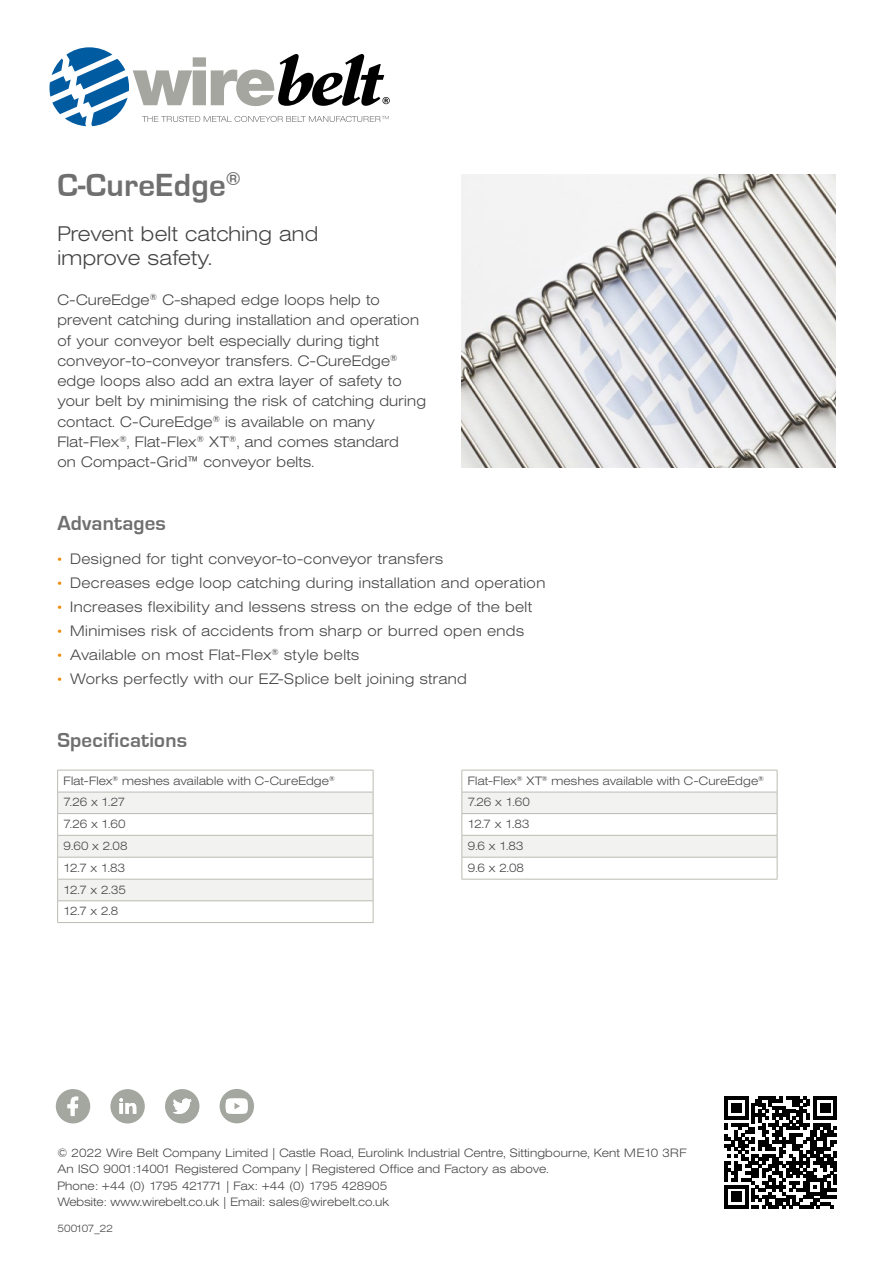
<style>
.page{position:relative;width:893px;height:1263px;background:#fff}
.page>*{position:absolute;margin:0;border:0;box-sizing:border-box;transform-origin:0 0}
.t1{font:700 33px "Eurostile";letter-spacing:.01em;color:#706f6f}
.t2{font:200 21px/24px "Helvetica Extended BQ";letter-spacing:.01em;color:#454444}
.t3{font:700 21px "Eurostile";letter-spacing:.01em;color:#706f6f}
.t4{font:200 15px/20.2px "Helvetica Extended BQ";letter-spacing:.01em;color:#454444}
.t5{font:200 12px/21.8px "Helvetica Extended BQ";letter-spacing:.01em;color:#454444}
.t6{font:200 10.5px "Helvetica Extended BQ";letter-spacing:-.01em;color:#454444}
.s1{font-size:13.5px;color:#f18700}
</style>
<div class="page">
<img style="left:462px;top:174px;width:374px;height:294px">
<svg style="left:50px;top:47px;width:340px;height:79px"></svg>
<svg style="left:55px;top:1089px;width:36px;height:35px"></svg>
<svg style="left:110px;top:1089px;width:35px;height:35px"></svg>
<svg style="left:165px;top:1089px;width:35px;height:35px"></svg>
<svg style="left:219px;top:1089px;width:35px;height:35px"></svg>
<svg style="left:724px;top:1096px;width:113px;height:113px"></svg>
<hr style="left:57px;top:922px;width:316px;height:1px;background:#bcbbb3">
<svg style="left:57px;top:770px;width:317px;height:152px"></svg>
<hr style="left:462px;top:879px;width:315px;height:1px;background:#bcbbb3">
<svg style="left:462px;top:770px;width:316px;height:109px"></svg>
<h1 class="t1" style="left:57px;top:167px;width:185px">C-CureEdge<sup>®</sup></h1>
<h2 class="t2" style="left:57px;top:222px;width:262px">Prevent belt catching and improve safety.</h2>
<p class="t4" style="left:57px;top:290px;width:370px">C-CureEdge<sup>®</sup> C-shaped edge loops help to prevent catching during installation and operation of your conveyor belt especially during tight conveyor-to-conveyor transfers. C-CureEdge<sup>® </sup>edge loops also add an extra layer of safety to your belt by minimising the risk of catching during contact. C-CureEdge<sup>®</sup> is available on many Flat-Flex<sup>®</sup>, Flat-Flex<sup>®</sup> XT<sup>®</sup>, and comes standard<br>on Compact-Grid™ conveyor belts.</p>
<h2 class="t3" style="left:57px;top:511px;width:110px">Advantages</h2>
<p class="t4" style="left:57px;top:549px;width:388px"><span class="s1">•</span> Designed for tight conveyor-to-conveyor transfers</p>
<p class="t4" style="left:57px;top:573px;width:489px"><span class="s1">•</span> Decreases edge loop catching during installation and operation</p>
<p class="t4" style="left:57px;top:597px;width:476px"><span class="s1">•</span> Increases flexibility and lessens stress on the edge of the belt</p>
<p class="t4" style="left:57px;top:621px;width:468px"><span class="s1">•</span> Minimises risk of accidents from sharp or burred open ends</p>
<p class="t4" style="left:57px;top:645px;width:303px"><span class="s1">•</span> Available on most Flat-Flex<sup>®</sup> style belts</p>
<p class="t4" style="left:57px;top:669px;width:411px"><span class="s1">•</span> Works perfectly with our EZ-Splice belt joining strand</p>
<h2 class="t3" style="left:57px;top:729px;width:131px">Specifications</h2>
<p class="t5" style="left:64px;top:770px;width:273px">Flat-Flex<sup>®</sup> meshes available with C-CureEdge<sup>®<br></sup>7.26 x 1.27<br>7.26 x 1.60<br>9.60 x 2.08<br>12.7 x 1.83<br>12.7 x 2.35<br>12.7 x 2.8</p>
<p class="t5" style="left:468px;top:770px;width:298px">Flat-Flex<sup>®</sup> XT<sup>®</sup> meshes available with C-CureEdge<sup>®<br></sup>7.26 x 1.60<br>12.7 x 1.83<br>9.6 x 1.83<br>9.6 x 2.08</p>
<p class="t5" style="left:57px;top:1144px;width:631px;line-height:16.5px">© 2022 Wire Belt Company Limited | Castle Road, Eurolink Industrial Centre, Sittingbourne, Kent ME10 3RF An ISO 9001:14001 Registered Company | Registered Office and Factory as above.<br>Phone: +44 (0) 1795 421771 | Fax: +44 (0) 1795 428905<br>Website: www.wirebelt.co.uk | Email: sales@wirebelt.co.uk</p>
<p class="t6" style="left:57px;top:1222px;width:57px">500107_22</p>
</div>
